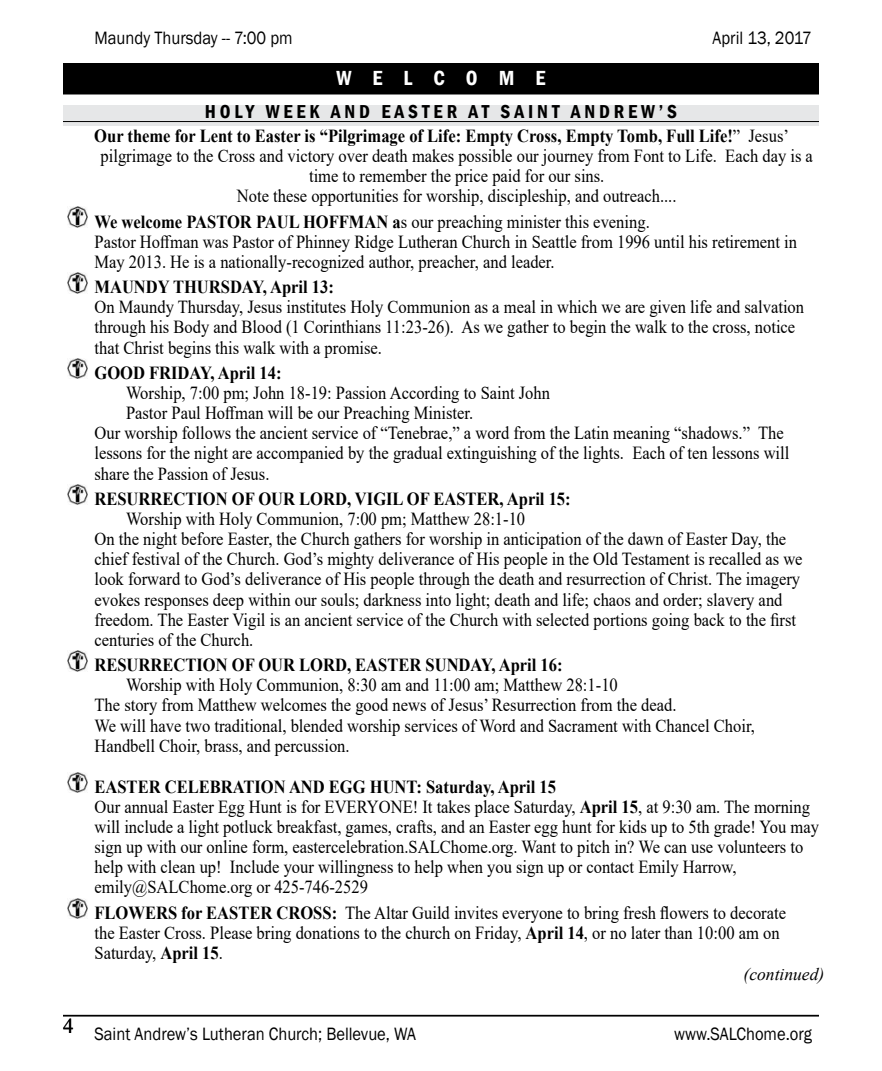
<style>
.page{position:relative;width:882px;height:1071px;background:#fff}
.page>*{position:absolute;margin:0;border:0;box-sizing:border-box;transform-origin:0 0}
.t1{font:600 condensed 21px "Franklin Gothic";letter-spacing:1em;color:#fff}
.t2{font:21px "Times New Roman";color:#000}
.t3{font:600 condensed 19.25px "Franklin Gothic";letter-spacing:.2em;color:#000}
.t4{font:18.38px/20.1px "Times New Roman";color:#000;scale:.9 1}
.t5{font:700 18.38px "Times New Roman";color:#000;scale:.9 1}
.t6{font:18.38px "Franklin Gothic";color:#000;scale:.9 1}
.t7{font:italic 17.5px "Times New Roman";color:#000}
.s1{font-weight:400}
.s2{font-weight:700}
</style>
<div class="page">
<hr style="left:63px;top:1015px;width:756px;height:2px;background:#000">
<div style="left:66px;top:66px;width:750px;height:25px;background:#000"></div>
<div style="left:63px;top:63px;width:756px;height:31px;border:7px solid #000"></div>
<div style="left:63px;top:105px;width:756px;height:21px;background:#e6e7e8"></div>
<hr style="left:63px;top:121px;width:756px;height:1px;background:#000">
<img style="left:67px;top:207px;width:21px;height:21px">
<img style="left:67px;top:272px;width:21px;height:21px">
<img style="left:67px;top:358px;width:21px;height:21px">
<img style="left:67px;top:484px;width:21px;height:21px">
<img style="left:67px;top:650px;width:21px;height:21px">
<img style="left:67px;top:772px;width:21px;height:21px">
<img style="left:67px;top:898px;width:21px;height:21px">
<p class="t2" style="left:63px;top:1011px;width:12px">4</p>
<p class="t6" style="left:94px;top:27px;width:222px">Maundy Thursday -- 7:00 pm</p>
<p class="t6" style="left:713px;top:27px;width:112px">April 13, 2017</p>
<p class="t1" style="left:337px;top:64px;width:210px">WELCOME</p>
<p class="t3" style="left:205px;top:99px;width:474px">HOLY WEEK AND EASTER AT SAINT ANDREW’S</p>
<p class="t5" style="left:94px;top:122px;width:773px">Our theme for Lent to Easter is “Pilgrimage of Life: Empty Cross, Empty Tomb, Full Life!<span class="s1">” Jesus’</span></p>
<p class="t4" style="left:101px;top:145px;width:793px">pilgrimage to the Cross and victory over death makes possible our journey from Font to Life. Each day is a</p>
<p class="t4" style="left:309px;top:165px;width:330px">time to remember the price paid for our sins.</p>
<p class="t4" style="left:237px;top:185px;width:490px">Note these opportunities for worship, discipleship, and outreach....</p>
<p class="t4" style="left:94px;top:211px;width:782px"><span class="s2">We welcome PASTOR PAUL HOFFMAN a</span>s our preaching minister this evening.<br>Pastor Hoffman was Pastor of Phinney Ridge Lutheran Church in Seattle from 1996 until his retirement in<br>May 2013. He is a nationally-recognized author, preacher, and leader.</p>
<p class="t5" style="left:94px;top:274px;width:268px">MAUNDY THURSDAY, April 13:</p>
<p class="t4" style="left:94px;top:297px;width:790px">On Maundy Thursday, Jesus institutes Holy Communion as a meal in which we are given life and salvation through his Body and Blood (1 Corinthians 11:23-26). As we gather to begin the walk to the cross, notice that Christ begins this walk with a promise.</p>
<p class="t5" style="left:94px;top:360px;width:209px">GOOD FRIDAY, April 14:</p>
<p class="t4" style="left:126px;top:382px;width:473px">Worship, 7:00 pm; John 18-19: Passion According to Saint John</p>
<p class="t4" style="left:126px;top:402px;width:387px">Pastor Paul Hoffman will be our Preaching Minister.</p>
<p class="t4" style="left:94px;top:423px;width:767px">Our worship follows the ancient service of “Tenebrae,” a word from the Latin meaning “shadows.” The</p>
<p class="t4" style="left:94px;top:443px;width:774px">lessons for the night are accompanied by the gradual extinguishing of the lights. Each of ten lessons will</p>
<p class="t4" style="left:94px;top:463px;width:196px">share the Passion of Jesus.</p>
<p class="t5" style="left:94px;top:486px;width:531px">RESURRECTION OF OUR LORD, VIGIL OF EASTER, April 15:</p>
<p class="t4" style="left:94px;top:508px;width:788px;text-indent:32px">Worship with Holy Communion, 7:00 pm; Matthew 28:1-10<br>On the night before Easter, the Church gathers for worship in anticipation of the dawn of Easter Day, the chief festival of the Church. God’s mighty deliverance of His people in the Old Testament is recalled as we look forward to God’s deliverance of His people through the death and resurrection of Christ. The imagery evokes responses deep within our souls; darkness into light; death and life; chaos and order; slavery and freedom. The Easter Vigil is an ancient service of the Church with selected portions going back to the first centuries of the Church.</p>
<p class="t5" style="left:94px;top:652px;width:522px">RESURRECTION OF OUR LORD, EASTER SUNDAY, April 16:</p>
<p class="t4" style="left:94px;top:675px;width:735px;text-indent:32px">Worship with Holy Communion, 8:30 am and 11:00 am; Matthew 28:1-10<br>The story from Matthew welcomes the good news of Jesus’ Resurrection from the dead.<br>We will have two traditional, blended worship services of Word and Sacrament with Chancel Choir, Handbell Choir, brass, and percussion.</p>
<p class="t4" style="left:94px;top:776px;width:806px"><span class="s2">EASTER CELEBRATION AND EGG HUNT: Saturday, April 15<br></span>Our annual Easter Egg Hunt is for EVERYONE! It takes place Saturday, <span class="s2">April 15</span>, at 9:30 am. The morning will include a light potluck breakfast, games, crafts, and an Easter egg hunt for kids up to 5th grade! You may sign up with our online form, eastercelebration.SALChome.org. Want to pitch in? We can use volunteers to help with clean up! Include your willingness to help when you sign up or contact Emily Harrow, emily@SALChome.org or 425-746-2529</p>
<p class="t4" style="left:94px;top:902px;width:770px"><span class="s2">FLOWERS for EASTER CROSS:</span> The Altar Guild invites everyone to bring fresh flowers to decorate the Easter Cross. Please bring donations to the church on Friday, <span class="s2">April 14</span>, or no later than 10:00 am on<br>Saturday, <span class="s2">April 15</span>.</p>
<p class="t7" style="left:744px;top:962px;width:82px">(continued)</p>
<p class="t6" style="left:94px;top:1022px;width:359px">Saint Andrew’s Lutheran Church; Bellevue, WA</p>
<p class="t6" style="left:674px;top:1022px;width:155px">www.SALChome.org</p>
</div>
